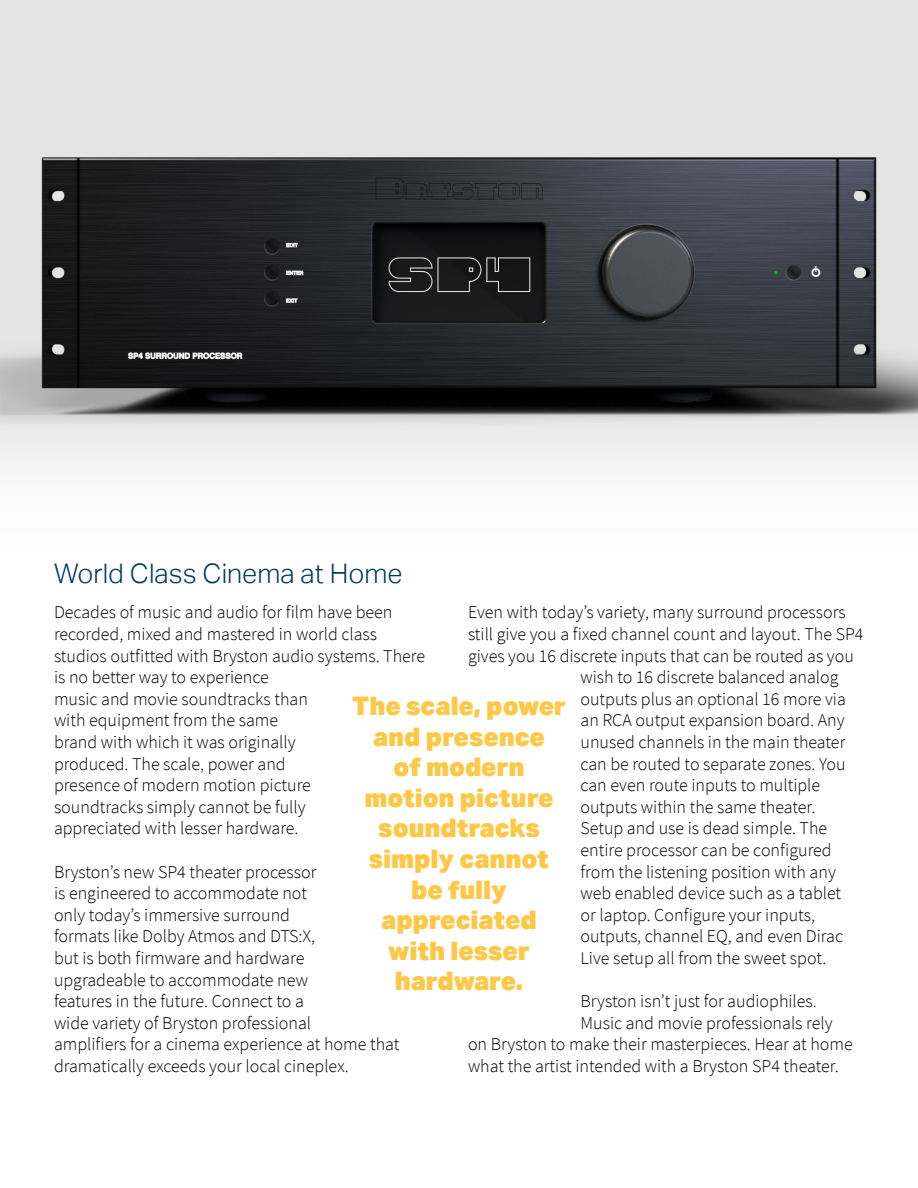
<style>
.page{position:relative;width:918px;height:1188px;background:#fff}
.page>*{position:absolute;margin:0;border:0;box-sizing:border-box;transform-origin:0 0}
.t1{font:300 27px "Aktiv Grotesk";color:#003a5d}
.t2{font:900 25.5px/30.6px "Aktiv Grotesk";color:#fec745;text-align:center}
.t3{font:300 18px/21.6px "Source Sans Pro";color:#000}
</style>
<div class="page">
<img style="left:0;top:0;width:918px;height:468px">
<h1 class="t1" style="left:54px;top:558px;width:350px">World Class Cinema at Home</h1>
<p class="t3" style="left:54px;top:602px;width:373px">Decades of music and audio for film have been recorded, mixed and mastered in world class studios outfitted with Bryston audio systems. There is no better way to experience<br>music and movie soundtracks than<br>with equipment from the same<br>brand with which it was originally<br>produced. The scale, power and<br>presence of modern motion picture<br>soundtracks simply cannot be fully<br>appreciated with lesser hardware.</p>
<p class="t3" style="left:54px;top:861px;width:347px">Bryston’s new SP4 theater processor<br>is engineered to accommodate not<br>only today’s immersive surround<br>formats like Dolby Atmos and DTS:X,<br>but is both firmware and hardware upgradeable to accommodate new<br>features in the future. Connect to a<br>wide variety of Bryston professional<br>amplifiers for a cinema experience at home that dramatically exceeds your local cineplex.</p>
<p class="t3" style="left:468px;top:602px;width:379px">Even with today’s variety, many surround processors</p>
<p class="t3" style="left:468px;top:623px;width:397px">still give you a fixed channel count and layout. The SP4</p>
<p class="t3" style="left:468px;top:645px;width:387px">gives you 16 discrete inputs that can be routed as you</p>
<p class="t3" style="left:580px;top:666px;width:260px">wish to 16 discrete balanced analog</p>
<p class="t3" style="left:580px;top:688px;width:267px">outputs plus an optional 16 more via</p>
<p class="t3" style="left:580px;top:710px;width:266px">an RCA output expansion board. Any</p>
<p class="t3" style="left:580px;top:731px;width:266px">unused channels in the main theater</p>
<p class="t3" style="left:580px;top:753px;width:267px">can be routed to separate zones. You</p>
<p class="t3" style="left:580px;top:774px;width:241px">can even route inputs to multiple</p>
<p class="t3" style="left:580px;top:796px;width:236px">outputs within the same theater.</p>
<p class="t3" style="left:580px;top:818px;width:248px">Setup and use is dead simple. The</p>
<p class="t3" style="left:580px;top:839px;width:253px">entire processor can be configured</p>
<p class="t3" style="left:580px;top:861px;width:257px">from the listening position with any</p>
<p class="t3" style="left:580px;top:882px;width:262px">web enabled device such as a tablet</p>
<p class="t3" style="left:580px;top:904px;width:236px">or laptop. Configure your inputs,</p>
<p class="t3" style="left:580px;top:926px;width:264px">outputs, channel EQ, and even Dirac</p>
<p class="t3" style="left:580px;top:947px;width:247px">Live setup all from the sweet spot.</p>
<p class="t3" style="left:580px;top:990px;width:238px">Bryston isn’t just for audiophiles.</p>
<p class="t3" style="left:580px;top:1012px;width:254px">Music and movie professionals rely</p>
<p class="t3" style="left:468px;top:1034px;width:386px">on Bryston to make their masterpieces. Hear at home</p>
<p class="t3" style="left:468px;top:1055px;width:372px">what the artist intended with a Bryston SP4 theater.</p>
<h2 class="t2" style="left:352px;top:690px;width:215px">The scale, power and presence<br>of modern motion picture soundtracks simply cannot be fully appreciated with lesser hardware.</h2>
</div>
